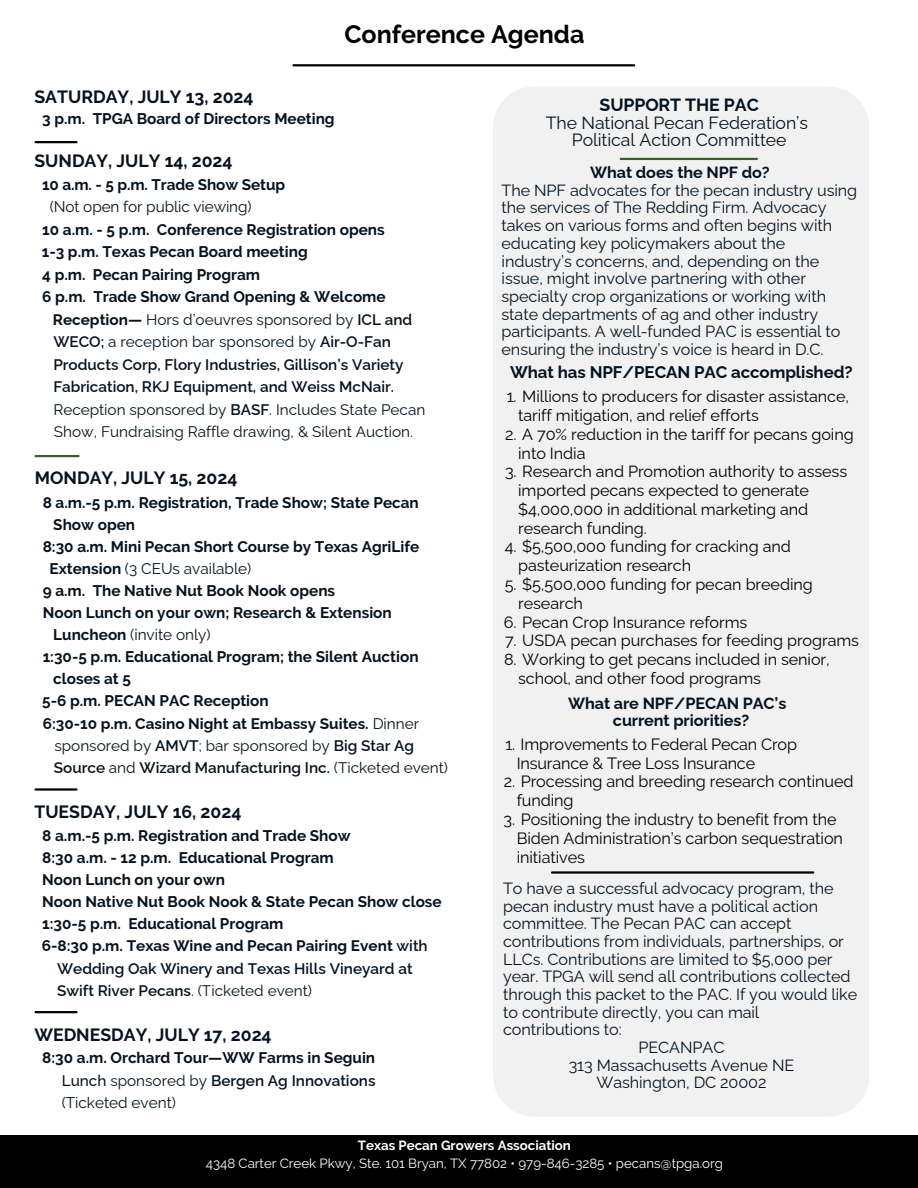
<style>
.page{position:relative;width:918px;height:1188px;background:#fff}
.page>*{position:absolute;margin:0;border:0;box-sizing:border-box;transform-origin:0 0}
.t1{font:700 25.05px "Raleway";color:#000}
.t2{font:700 17.7px "Raleway";color:#051320}
.t3{font:17.7px/17.7px "Raleway";letter-spacing:-.005em;color:#051320;text-align:center}
.t4{font:700 16.95px "Raleway";letter-spacing:-.005em;color:#051320}
.t5{font:16.2px/17.7px "Raleway";letter-spacing:-.005em;color:#051320}
.t6{font:16.2px/18.8px "Raleway";letter-spacing:-.005em;color:#000}
.t7{font:700 16.2px/17.7px "Raleway";letter-spacing:-.005em;color:#051320;text-align:center}
.t8{font:700 15.3px/22.5px "Raleway";color:#051320;text-align:justify}
.t9{font:15.3px "Raleway";color:#051320}
.t10{font:600 15.3px "Raleway";color:#051320}
.t11{font:13.2px "Raleway";color:#fff}
.t12{font:700 13.2px "Raleway";color:#fff}
.s1{font-weight:700}
.s2{font-weight:600}
.s3{font-weight:400}
.s4{font-weight:500}
</style>
<div class="page">
<div style="left:0;top:1135px;width:918px;height:53px;background:#000"></div>
<hr style="left:36px;top:141px;width:41px;height:2px;background:#000">
<hr style="left:294px;top:64px;width:340px;height:2px;background:#000">
<div style="left:493px;top:87px;width:376px;height:1029px;background:#f1f1f1"></div>
<hr style="left:36px;top:455px;width:43px;height:2px;background:#395f2e">
<hr style="left:36px;top:788px;width:41px;height:3px;background:#000">
<hr style="left:36px;top:1011px;width:41px;height:2px;background:#000">
<hr style="left:621px;top:158px;width:136px;height:2px;background:#395f2e">
<hr style="left:552px;top:871px;width:261px;height:3px;background:#000">
<h1 class="t1" style="left:344px;top:20px;width:241px">Conference Agenda</h1>
<p class="t2" style="left:34px;top:86px;width:221px">SATURDAY, JULY 13, 2024</p>
<p class="t8" style="left:42px;top:107px;width:294px">3 p.m. TPGA Board of Directors Meeting</p>
<p class="t2" style="left:34px;top:150px;width:200px">SUNDAY, JULY 14, 2024</p>
<p class="t8" style="left:42px;top:173px;width:245px">10 a.m. - 5 p.m. Trade Show Setup</p>
<p class="t9" style="left:50px;top:198px;width:203px">(Not open for public viewing)</p>
<p class="t8" style="left:42px;top:218px;width:344px">10 a.m. - 5 p.m. Conference Registration opens</p>
<p class="t8" style="left:42px;top:240px;width:267px">1-3 p.m. Texas Pecan Board meeting</p>
<p class="t8" style="left:42px;top:263px;width:219px">4 p.m. Pecan Pairing Program</p>
<p class="t8" style="left:42px;top:285px;width:345px">6 p.m. Trade Show Grand Opening &amp; Welcome</p>
<p class="t9" style="left:53px;top:310px;width:361px"><span class="s1">Reception—</span> Hors d’oeuvres sponsored by <span class="s2">ICL and</span></p>
<p class="t9" style="left:53px;top:333px;width:339px"><span class="s2">WECO;</span> a reception bar sponsored by <span class="s2">Air-O-Fan</span></p>
<p class="t10" style="left:53px;top:355px;width:352px">Products Corp, Flory Industries, Gillison’s Variety</p>
<p class="t10" style="left:53px;top:378px;width:342px">Fabrication, RKJ Equipment, and Weiss McNair.</p>
<p class="t9" style="left:53px;top:400px;width:373px">Reception sponsored by <span class="s2">BASF</span>. Includes State Pecan</p>
<p class="t9" style="left:54px;top:423px;width:361px">Show, Fundraising Raffle drawing, &amp; Silent Auction.</p>
<p class="t2" style="left:35px;top:468px;width:204px">MONDAY, JULY 15, 2024</p>
<p class="t8" style="left:43px;top:491px;width:378px">8 a.m.-5 p.m. Registration, Trade Show; State Pecan</p>
<p class="t8" style="left:53px;top:513px;width:83px">Show open</p>
<p class="t8" style="left:43px;top:535px;width:378px">8:30 a.m. Mini Pecan Short Course by Texas AgriLife</p>
<p class="t9" style="left:50px;top:559px;width:203px"><span class="s1">Extension</span> (3 CEUs available)</p>
<p class="t8" style="left:43px;top:579px;width:294px">9 a.m. The Native Nut Book Nook opens</p>
<p class="t8" style="left:43px;top:601px;width:351px">Noon Lunch on your own; Research &amp; Extension</p>
<p class="t9" style="left:53px;top:626px;width:159px"><span class="s1">Luncheon</span> (invite only)</p>
<p class="t8" style="left:43px;top:646px;width:377px">1:30-5 p.m. Educational Program; the Silent Auction</p>
<p class="t8" style="left:53px;top:668px;width:79px">closes at 5</p>
<p class="t8" style="left:42px;top:690px;width:228px">5-6 p.m. PECAN PAC Reception</p>
<p class="t8" style="left:43px;top:712px;width:378px">6:30-10 p.m. Casino Night at Embassy Suites. <span class="s3">Dinner</span></p>
<p class="t9" style="left:54px;top:736px;width:361px">sponsored by <span class="s2">AMVT</span>; bar sponsored by <span class="s2">Big Star Ag</span></p>
<p class="t10" style="left:54px;top:758px;width:396px">Source <span class="s3">and</span> Wizard Manufacturing Inc. <span class="s3">(Ticketed event)</span></p>
<p class="t2" style="left:34px;top:801px;width:209px">TUESDAY, JULY 16, 2024</p>
<p class="t8" style="left:42px;top:824px;width:310px">8 a.m.-5 p.m. Registration and Trade Show</p>
<p class="t8" style="left:42px;top:846px;width:293px">8:30 a.m. - 12 p.m. Educational Program</p>
<p class="t8" style="left:42px;top:869px;width:184px">Noon Lunch on your own</p>
<p class="t8" style="left:42px;top:891px;width:401px">Noon Native Nut Book Nook &amp; State Pecan Show close</p>
<p class="t8" style="left:42px;top:913px;width:243px">1:30-5 p.m. Educational Program</p>
<p class="t8" style="left:42px;top:935px;width:387px">6-8:30 p.m. Texas Wine and Pecan Pairing Event <span class="s2">with</span></p>
<p class="t10" style="left:57px;top:959px;width:357px">Wedding Oak Winery and Texas Hills Vineyard at</p>
<p class="t10" style="left:57px;top:981px;width:256px">Swift River Pecans<span class="s3">. (Ticketed event)</span></p>
<p class="t2" style="left:34px;top:1024px;width:239px">WEDNESDAY, JULY 17, 2024</p>
<p class="t8" style="left:62px;top:1047px;width:315px;text-indent:-19px">8:30 a.m. Orchard Tour—WW Farms in Seguin <span class="s4">Lunch</span> <span class="s3">sponsored by</span> <span class="s2">Bergen Ag Innovations </span><span class="s3">(Ticketed event)</span></p>
<p class="t2" style="left:600px;top:94px;width:161px">SUPPORT THE PAC</p>
<p class="t3" style="left:546px;top:114px;width:264px">The National Pecan Federation’s<br>Political Action Committee</p>
<h2 class="t5" style="left:502px;top:164px;width:357px;text-indent:89px"><span class="s1">What does the NPF do?<br></span>The NPF advocates for the pecan industry using the services of The Redding Firm. Advocacy takes on various forms and often begins with educating key policymakers about the industry’s concerns, and, depending on the issue, might involve partnering with other specialty crop organizations or working with state departments of ag and other industry participants. A well-funded PAC is essential to ensuring the industry’s voice is heard in D.C.</h2>
<h3 class="t4" style="left:510px;top:362px;width:344px">What has NPF/PECAN PAC accomplished?</h3>
<p class="t6" style="left:518px;top:387px;width:332px;text-indent:-11px">1. Millions to producers for disaster assistance, tariff mitigation, and relief efforts</p>
<p class="t6" style="left:518px;top:425px;width:337px;text-indent:-13px">2. A 70% reduction in the tariff for pecans going into India</p>
<p class="t6" style="left:518px;top:462px;width:330px;text-indent:-13px">3. Research and Promotion authority to assess imported pecans expected to generate $4,000,000 in additional marketing and research funding.</p>
<p class="t6" style="left:518px;top:537px;width:274px;text-indent:-13px">4. $5,500,000 funding for cracking and pasteurization research</p>
<p class="t6" style="left:518px;top:575px;width:296px;text-indent:-13px">5. $5,500,000 funding for pecan breeding research</p>
<p class="t6" style="left:504px;top:613px;width:245px">6. Pecan Crop Insurance reforms</p>
<p class="t6" style="left:505px;top:631px;width:356px">7. USDA pecan purchases for feeding programs</p>
<p class="t6" style="left:518px;top:650px;width:313px;text-indent:-14px">8. Working to get pecans included in senior, school, and other food programs</p>
<p class="t7" style="left:568px;top:694px;width:220px">What are NPF/PECAN PAC’s current priorities?</p>
<p class="t6" style="left:517px;top:735px;width:282px;text-indent:-11px">1. Improvements to Federal Pecan Crop<br>Insurance &amp; Tree Loss Insurance</p>
<p class="t6" style="left:517px;top:772px;width:338px;text-indent:-13px">2. Processing and breeding research continued funding</p>
<p class="t6" style="left:517px;top:810px;width:328px;text-indent:-13px">3. Positioning the industry to benefit from the<br>Biden Administration’s carbon sequestration initiatives</p>
<p class="t5" style="left:503px;top:879px;width:332px">To have a successful advocacy program, the</p>
<p class="t5" style="left:503px;top:897px;width:317px">pecan industry must have a political action</p>
<p class="t5" style="left:503px;top:915px;width:290px">committee. The Pecan PAC can accept</p>
<p class="t5" style="left:503px;top:932px;width:342px">contributions from individuals, partnerships, or</p>
<p class="t5" style="left:503px;top:950px;width:331px">LLCs. Contributions are limited to $5,000 per</p>
<p class="t5" style="left:503px;top:968px;width:349px">year. TPGA will send all contributions collected</p>
<p class="t5" style="left:503px;top:985px;width:356px">through this packet to the PAC. If you would like</p>
<p class="t5" style="left:503px;top:1003px;width:258px">to contribute directly, you can mail</p>
<p class="t5" style="left:503px;top:1021px;width:120px">contributions to:</p>
<p class="t5" style="left:639px;top:1038px;width:87px">PECANPAC</p>
<p class="t5" style="left:569px;top:1056px;width:227px">313 Massachusetts Avenue NE</p>
<p class="t5" style="left:597px;top:1074px;width:171px">Washington, DC 20002</p>
<h3 class="t12" style="left:358px;top:1138px;width:214px">Texas Pecan Growers Association</h3>
<h2 class="t11" style="left:206px;top:1155px;width:519px">4348 Carter Creek Pkwy, Ste. 101 Bryan, TX 77802 • 979-846-3285 • pecans@tpga.org</h2>
</div>
